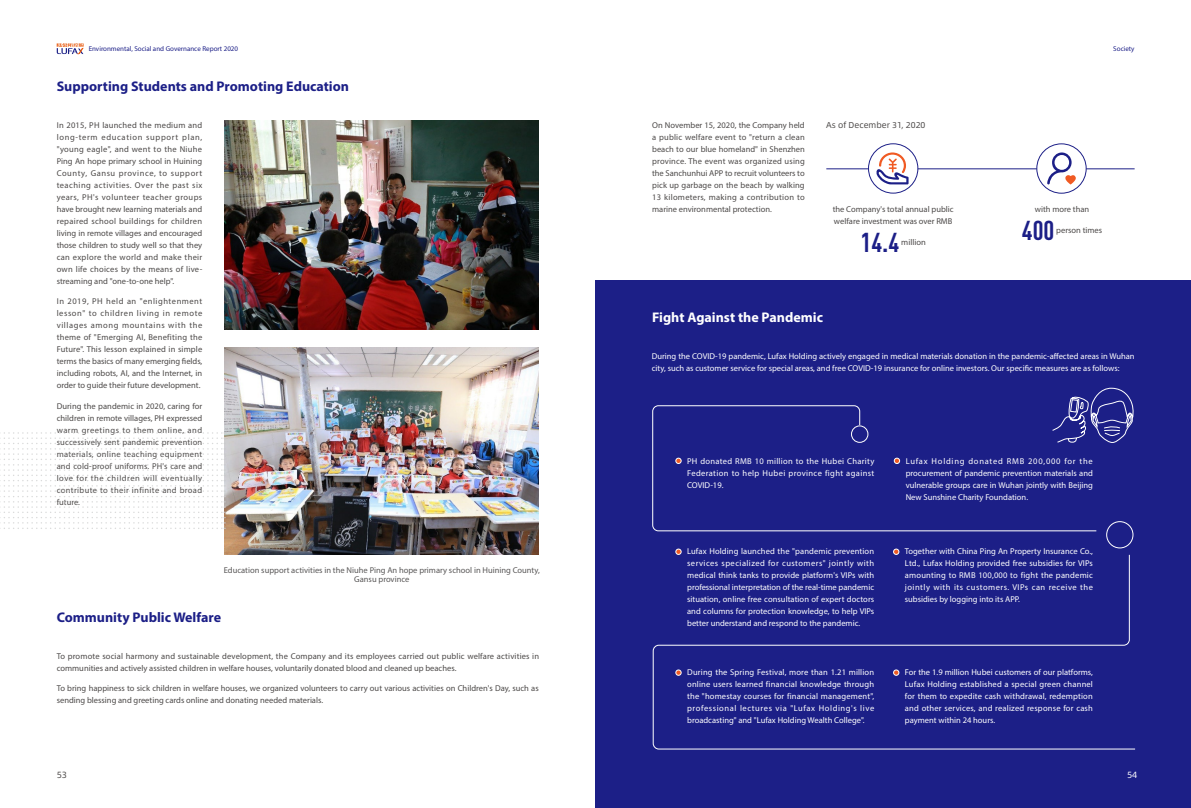
<style>
.page{position:relative;width:1191px;height:808px;background:#fff}
.page>*{position:absolute;margin:0;border:0;box-sizing:border-box;transform-origin:0 0}
.t1{font:700 27px "DIN Cond";color:#1c1f87}
.t2{font:700 14px "Myriad Pro";color:#1c1f87}
.t3{font:700 14px "Myriad Pro";color:#fff}
.t4{font:9px "Alibaba Pu Hui Ti";color:#4c4948}
.t5{font:9px "Alibaba Pu Hui Ti";color:#fff}
.t6{font:8.5px/12px "Myriad Pro";color:#4c4948;text-align:justify}
.t7{font:8.5px/12px "Myriad Pro";color:#fff;text-align:justify}
.t8{font:8.5px/9px "Myriad Pro";color:#595757;text-align:center}
.t9{font:8.5px "Alibaba Pu Hui Ti";color:#4c4948}
.t10{font:7px "Myriad Pro";color:#1c1f87}
</style>
<div class="page">
<svg style="left:57px;top:43px;width:27px;height:11px"></svg>
<img style="left:225px;top:121px;width:314px;height:209px">
<img style="left:225px;top:347px;width:313px;height:207px">
<svg style="left:0;top:432px;width:225px;height:97px"></svg>
<div style="left:595px;top:280px;width:596px;height:528px;background:#1c1f87"></div>
<svg style="left:652px;top:405px;width:445px;height:127px"></svg>
<svg style="left:652px;top:554px;width:484px;height:196px"></svg>
<div style="left:851px;top:425px;width:17px;height:18px;border:1px solid #fff;border-radius:50%"></div>
<div style="left:1106px;top:521px;width:27px;height:27px;border:1px solid #fff;border-radius:50%"></div>
<svg style="left:675px;top:458px;width:6px;height:6px"></svg>
<svg style="left:675px;top:549px;width:6px;height:6px"></svg>
<svg style="left:675px;top:670px;width:6px;height:6px"></svg>
<svg style="left:893px;top:549px;width:6px;height:6px"></svg>
<svg style="left:893px;top:670px;width:6px;height:6px"></svg>
<svg style="left:894px;top:458px;width:6px;height:6px"></svg>
<hr style="left:826px;top:168px;width:308px;height:1px;background:#1c1f87">
<svg style="left:868px;top:144px;width:50px;height:49px"></svg>
<div style="left:868px;top:143px;width:50px;height:50px;border:1px solid #1c1f87;border-radius:50%"></div>
<div style="left:1036px;top:144px;width:50px;height:49px;background:#fff;border-radius:50%"></div>
<div style="left:1036px;top:143px;width:50px;height:51px;border:1px solid #1c1f87;border-radius:50%"></div>
<svg style="left:1047px;top:152px;width:28px;height:32px"></svg>
<svg style="left:876px;top:152px;width:32px;height:32px"></svg>
<svg style="left:1051px;top:387px;width:83px;height:56px"></svg>
<p class="t10" style="left:89px;top:45px;width:151px">Environmental, Social and Governance Report 2020</p>
<p class="t10" style="left:1113px;top:45px;width:23px">Society</p>
<h2 class="t2" style="left:57px;top:77px;width:294px">Supporting Students and Promoting Education</h2>
<p class="t6" style="left:57px;top:119px;width:147px">In 2015, PH launched the medium and long-term education support plan, "young eagle", and went to the Niuhe Ping An hope primary school in Huining County, Gansu province, to support teaching activities. Over the past six years, PH's volunteer teacher groups have brought new learning materials and repaired school buildings for children living in remote villages and encouraged those children to study well so that they can explore the world and make their own life choices by the means of live&shy;streaming and "one-to-one help".</p>
<p class="t6" style="left:57px;top:295px;width:147px">In 2019, PH held an "enlightenment lesson" to children living in remote villages among mountains with the theme of "Emerging AI, Benefiting the Future". This lesson explained in simple terms the basics of many emerging fields, including robots, AI, and the Internet, in order to guide their future development.</p>
<p class="t6" style="left:57px;top:400px;width:147px">During the pandemic in 2020, caring for children in remote villages, PH expressed warm greetings to them online, and successively sent pandemic prevention materials, online teaching equipment and cold-proof uniforms. PH's care and love for the children will eventually contribute to their infinite and broad future.</p>
<p class="t8" style="left:224px;top:565px;width:317px">Education support activities in the Niuhe Ping An hope primary school in Huining County,<br>Gansu province</p>
<h2 class="t2" style="left:57px;top:608px;width:166px">Community Public Welfare</h2>
<p class="t6" style="left:57px;top:649px;width:484px">To promote social harmony and sustainable development, the Company and its employees carried out public welfare activities in communities and actively assisted children in welfare houses, voluntarily donated blood and cleaned up beaches.</p>
<p class="t6" style="left:57px;top:682px;width:483px">To bring happiness to sick children in welfare houses, we organized volunteers to carry out various activities on Children's Day, such as sending blessing and greeting cards online and donating needed materials.</p>
<p class="t4" style="left:57px;top:768px;width:12px">53</p>
<p class="t6" style="left:652px;top:119px;width:154px">On November 15, 2020, the Company held a public welfare event to "return a clean beach to our blue homeland" in Shenzhen province. The event was organized using the Sanchunhui APP to recruit volunteers to pick up garbage on the beach by walking 13 kilometers, making a contribution to marine environmental protection.</p>
<p class="t9" style="left:826px;top:119px;width:101px">As of December 31, 2020</p>
<p class="t6" style="left:832px;top:203px;width:122px">the Company's total annual public welfare investment was over RMB</p>
<h1 class="t1" style="left:860px;top:226px;width:40px">14.4</h1>
<p class="t6" style="left:901px;top:236px;width:26px">million</p>
<h2 class="t3" style="left:652px;top:308px;width:172px">Fight Against the Pandemic</h2>
<p class="t6" style="left:1035px;top:203px;width:56px">with more than</p>
<h1 class="t1" style="left:1022px;top:214px;width:34px">400</h1>
<p class="t6" style="left:1056px;top:224px;width:47px">person times</p>
<p class="t7" style="left:652px;top:350px;width:484px">During the COVID-19 pandemic, Lufax Holding actively engaged in medical materials donation in the pandemic-affected areas in Wuhan city, such as customer service for special areas, and free COVID-19 insurance for online investors. Our specific measures are as follows:</p>
<p class="t7" style="left:687px;top:455px;width:189px">PH donated RMB 10 million to the Hubei Charity Federation to help Hubei province fight against COVID-19.</p>
<p class="t7" style="left:905px;top:455px;width:189px">Lufax Holding donated RMB 200,000 for the procurement of pandemic prevention materials and vulnerable groups care in Wuhan jointly with Beijing New Sunshine Charity Foundation.</p>
<p class="t7" style="left:687px;top:545px;width:189px">Lufax Holding launched the "pandemic prevention services specialized for customers" jointly with medical think tanks to provide platform's VIPs with professional interpretation of the real-time pandemic situation, online free consultation of expert doctors and columns for protection knowledge, to help VIPs better understand and respond to the pandemic.</p>
<p class="t7" style="left:687px;top:666px;width:189px">During the Spring Festival, more than 1.21 million online users learned financial knowledge through the "homestay courses for financial management", professional lectures via "Lufax Holding's live broadcasting" and "Lufax Holding Wealth College".</p>
<p class="t7" style="left:905px;top:545px;width:189px">Together with China Ping An Property Insurance Co., Ltd., Lufax Holding provided free subsidies for VIPs amounting to RMB 100,000 to fight the pandemic jointly with its customers. VIPs can receive the subsidies by logging into its APP.</p>
<p class="t7" style="left:905px;top:666px;width:190px">For the 1.9 million Hubei customers of our platforms, Lufax Holding established a special green channel for them to expedite cash withdrawal, redemption and other services, and realized response for cash payment within 24 hours.</p>
<p class="t5" style="left:1127px;top:768px;width:12px">54</p>
</div>
